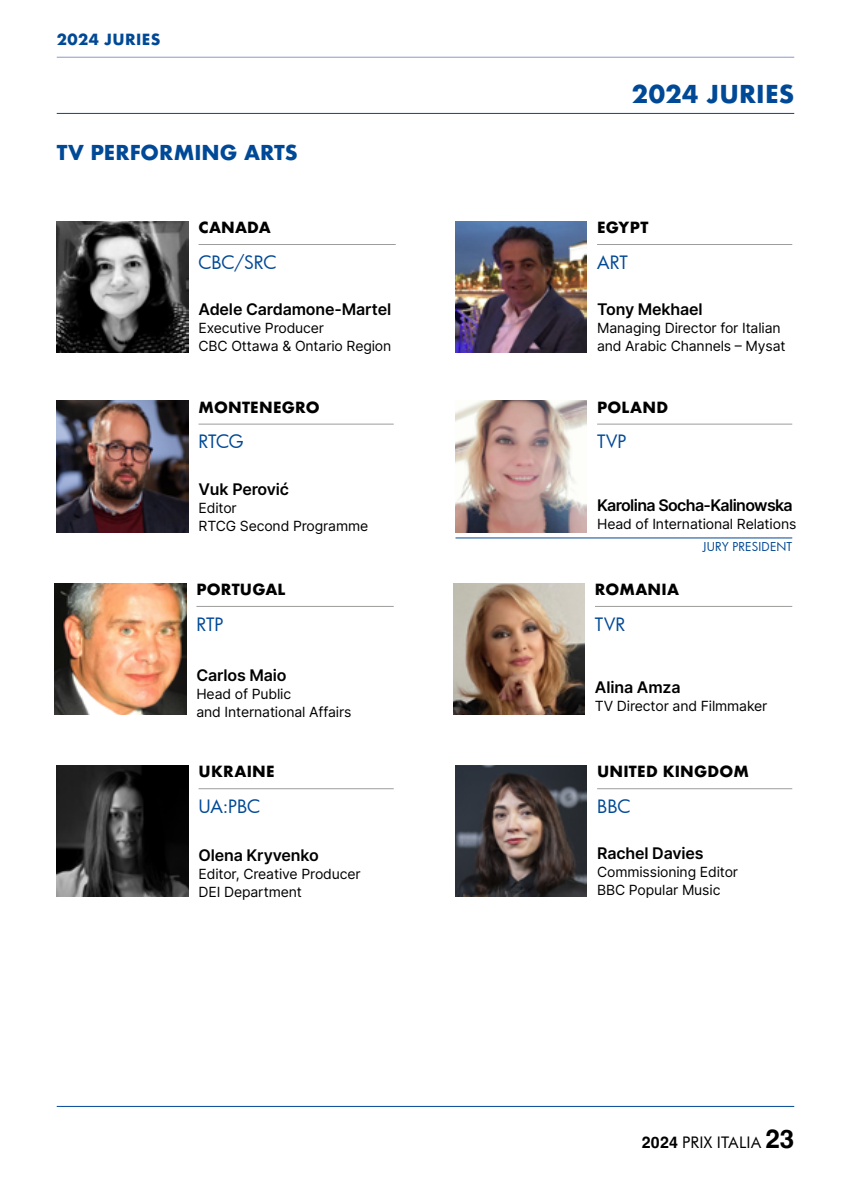
<style>
.page{position:relative;width:851px;height:1191px;background:#fff}
.page>*{position:absolute;margin:0;border:0;box-sizing:border-box;transform-origin:0 0}
.t1{font:700 24px "Futura";letter-spacing:.005em;color:#004996}
.t2{font:700 20px "Futura";color:#004996}
.t3{font:18px "Futura";color:#004996}
.t4{font:600 16px "Inter";letter-spacing:-.01em;color:#000}
.t5{font:600 16px "Inter";letter-spacing:-.04em;color:#000}
.t6{font:16px "Futura BT";letter-spacing:.015em;color:#000}
.t7{font:700 15px "Futura";letter-spacing:.015em;color:#000}
.t8{font:700 15px "Futura";letter-spacing:.025em;color:#004996}
.t9{font:14px/18px "Inter";letter-spacing:-.01em;color:#000}
.t10{font:12px "Futura";letter-spacing:.015em;color:#004996}
.s1{font-family:"Helvetica";font-weight:700}
.s2{font-family:"Helvetica";font-weight:700;font-size:26px}
</style>
<div class="page">
<hr style="left:57px;top:1106px;width:737px;height:1px;background:#004996">
<hr style="left:57px;top:57px;width:737px;height:1px;background:#8b99cb">
<hr style="left:57px;top:113px;width:737px;height:1px;background:#004996">
<hr style="left:198px;top:244px;width:197px;height:1px;background:#9d9d9c">
<hr style="left:597px;top:244px;width:195px;height:1px;background:#9d9d9c">
<img style="left:57px;top:221px;width:131px;height:132px">
<img style="left:455px;top:221px;width:131px;height:132px">
<hr style="left:597px;top:424px;width:195px;height:1px;background:#9d9d9c">
<hr style="left:198px;top:424px;width:195px;height:1px;background:#9d9d9c">
<img style="left:57px;top:401px;width:131px;height:131px">
<img style="left:455px;top:401px;width:131px;height:131px">
<img style="left:55px;top:583px;width:131px;height:131px">
<img style="left:453px;top:583px;width:131px;height:131px">
<hr style="left:196px;top:606px;width:197px;height:1px;background:#9d9d9c">
<hr style="left:595px;top:606px;width:197px;height:1px;background:#9d9d9c">
<img style="left:57px;top:765px;width:131px;height:132px">
<img style="left:455px;top:765px;width:131px;height:132px">
<hr style="left:198px;top:788px;width:195px;height:1px;background:#9d9d9c">
<hr style="left:597px;top:788px;width:195px;height:1px;background:#9d9d9c">
<hr style="left:455px;top:537px;width:337px;height:1px;background:#004996">
<p class="t8" style="left:57px;top:29px;width:105px">2024 JURIES</p>
<h2 class="t2" style="left:57px;top:138px;width:242px">TV PERFORMING ARTS</h2>
<h1 class="t1" style="left:632px;top:76px;width:164px">2024 JURIES</h1>
<p class="t7" style="left:198px;top:217px;width:74px">CANADA</p>
<p class="t7" style="left:597px;top:217px;width:53px">EGYPT</p>
<p class="t3" style="left:198px;top:250px;width:79px">CBC/SRC</p>
<p class="t3" style="left:597px;top:250px;width:32px">ART</p>
<p class="t4" style="left:198px;top:297px;width:194px">Adele Cardamone-Martel</p>
<p class="t9" style="left:198px;top:318px;width:194px">Executive Producer<br>CBC Ottawa &amp; Ontario Region</p>
<p class="t4" style="left:597px;top:297px;width:107px">Tony Mekhael</p>
<p class="t9" style="left:597px;top:318px;width:190px">Managing Director for Italian and Arabic Channels – Mysat</p>
<p class="t7" style="left:198px;top:396px;width:123px">MONTENEGRO</p>
<p class="t7" style="left:597px;top:396px;width:73px">POLAND</p>
<p class="t3" style="left:198px;top:429px;width:46px">RTCG</p>
<p class="t3" style="left:597px;top:429px;width:31px">TVP</p>
<p class="t4" style="left:198px;top:477px;width:92px">Vuk Perović</p>
<p class="t9" style="left:198px;top:498px;width:171px">Editor<br>RTCG Second Programme</p>
<p class="t5" style="left:597px;top:494px;width:197px">Karolina Socha-Kalinowska</p>
<p class="t9" style="left:597px;top:515px;width:201px">Head of International Relations</p>
<p class="t10" style="left:702px;top:538px;width:91px">JURY PRESIDENT</p>
<p class="t7" style="left:196px;top:578px;width:91px">PORTUGAL</p>
<p class="t7" style="left:595px;top:578px;width:86px">ROMANIA</p>
<p class="t3" style="left:196px;top:611px;width:29px">RTP</p>
<p class="t3" style="left:595px;top:611px;width:32px">TVR</p>
<p class="t4" style="left:196px;top:663px;width:92px">Carlos Maio</p>
<p class="t9" style="left:196px;top:684px;width:156px">Head of Public<br>and International Affairs</p>
<p class="t4" style="left:595px;top:675px;width:87px">Alina Amza</p>
<p class="t9" style="left:595px;top:696px;width:174px">TV Director and Filmmaker</p>
<p class="t7" style="left:198px;top:761px;width:78px">UKRAINE</p>
<p class="t7" style="left:597px;top:761px;width:153px">UNITED KINGDOM</p>
<p class="t3" style="left:198px;top:794px;width:63px">UA:PBC</p>
<p class="t3" style="left:597px;top:794px;width:35px">BBC</p>
<p class="t4" style="left:198px;top:843px;width:122px">Olena Kryvenko</p>
<p class="t9" style="left:198px;top:864px;width:164px">Editor, Creative Producer<br>DEI Department</p>
<p class="t4" style="left:597px;top:841px;width:108px">Rachel Davies</p>
<p class="t9" style="left:597px;top:862px;width:142px">Commissioning Editor<br>BBC Popular Music</p>
<p class="t6" style="left:641px;top:1132px;width:154px"><span class="s1">2024</span> PRIX ITALIA <span class="s2">23</span></p>
</div>
